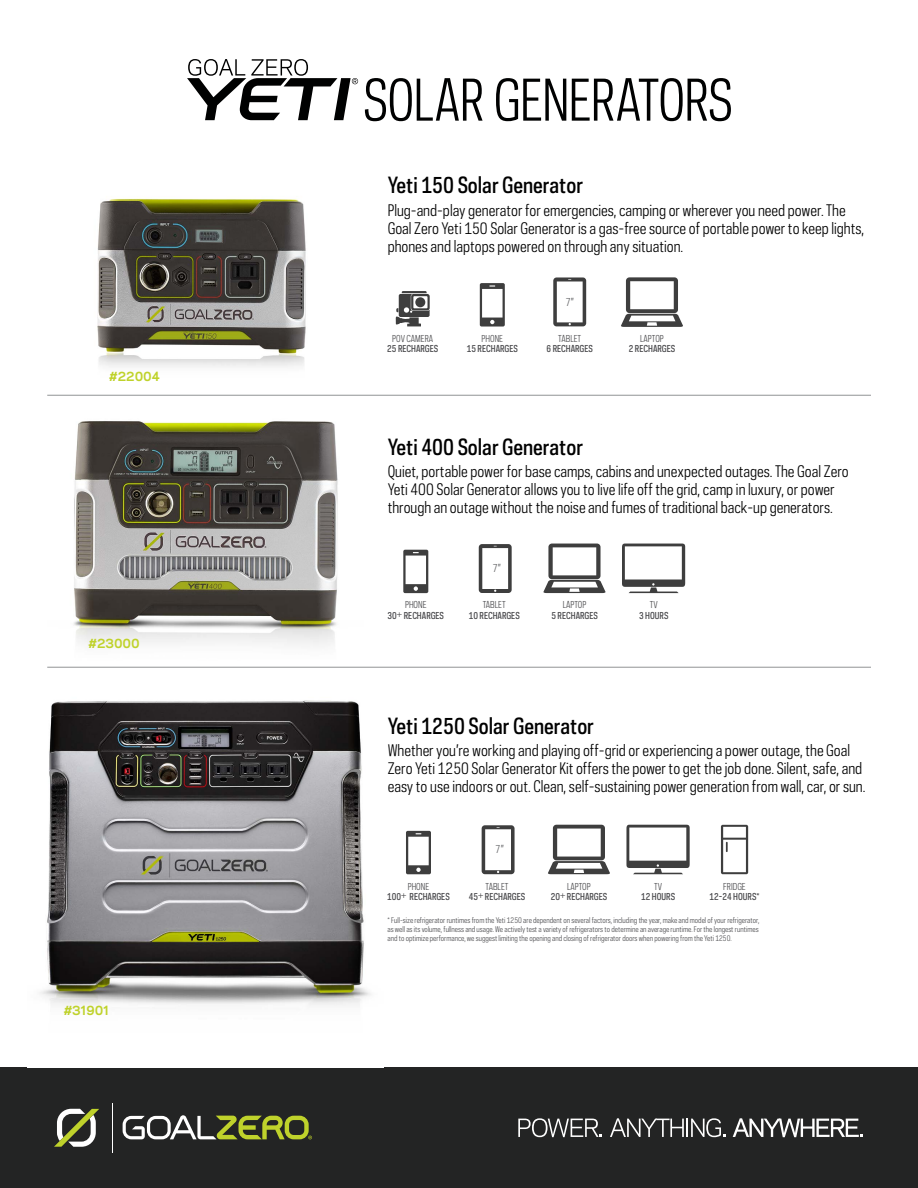
<style>
.page{position:relative;width:918px;height:1188px;background:#fff}
.page>*{position:absolute;margin:0;border:0;box-sizing:border-box;transform-origin:0 0}
.t1{font:500 21px "Galaxie Polaris Condensed";color:#000}
.t2{font:15px/18px "Galaxie Polaris Condensed";color:#000}
.t3{font:700 12px "Galaxie Polaris";color:#bfd22b}
.t4{font:10.5px "Galaxie Polaris Condensed";color:#636466}
.t5{font:500 9px/10.2px "Galaxie Polaris Condensed";color:#4a4a4d;text-align:center}
.t6{font:9px "Galaxie Polaris Condensed";color:#4a4a4d}
.t7{font:7.35px/8.7px "Galaxie Polaris Condensed";color:#4a4a4d;text-align:justify}
.s1{font-weight:400}
</style>
<div class="page">
<div style="left:0;top:1067px;width:918px;height:121px;background:#232424"></div>
<svg style="left:518px;top:1118px;width:84px;height:19px"></svg>
<svg style="left:610px;top:1118px;width:115px;height:19px"></svg>
<svg style="left:733px;top:1118px;width:129px;height:19px"></svg>
<svg style="left:54px;top:1109px;width:45px;height:38px"></svg>
<hr style="left:112px;top:1103px;width:1px;height:50px;background:#fff">
<svg style="left:123px;top:1115px;width:189px;height:24px"></svg>
<img style="left:40px;top:700px;width:331px;height:306px">
<svg style="left:406px;top:831px;width:25px;height:43px"></svg>
<svg style="left:548px;top:825px;width:62px;height:49px"></svg>
<svg style="left:626px;top:825px;width:64px;height:49px"></svg>
<svg style="left:721px;top:825px;width:27px;height:49px"></svg>
<svg style="left:482px;top:825px;width:33px;height:49px"></svg>
<img style="left:48px;top:394px;width:315px;height:273px">
<svg style="left:403px;top:550px;width:25px;height:43px"></svg>
<svg style="left:543px;top:544px;width:63px;height:49px"></svg>
<svg style="left:622px;top:544px;width:63px;height:49px"></svg>
<svg style="left:479px;top:544px;width:33px;height:49px"></svg>
<hr style="left:47px;top:667px;width:824px;height:1px;background:#919395">
<img style="left:54px;top:198px;width:303px;height:200px">
<hr style="left:47px;top:395px;width:824px;height:1px;background:#919395">
<svg style="left:396px;top:291px;width:34px;height:35px"></svg>
<svg style="left:480px;top:283px;width:25px;height:44px"></svg>
<svg style="left:621px;top:277px;width:62px;height:50px"></svg>
<svg style="left:553px;top:277px;width:33px;height:49px"></svg>
<svg style="left:187px;top:59px;width:171px;height:61px"></svg>
<svg style="left:365px;top:78px;width:118px;height:43px"></svg>
<svg style="left:496px;top:78px;width:70px;height:43px"></svg>
<svg style="left:572px;top:78px;width:159px;height:43px"></svg>
<p class="t3" style="left:109px;top:367px;width:52px">#22004</p>
<p class="t3" style="left:89px;top:634px;width:53px">#23000</p>
<p class="t3" style="left:64px;top:1001px;width:47px">#31901</p>
<h1 class="t1" style="left:388px;top:171px;width:197px">Yeti 150 Solar Generator</h1>
<p class="t2" style="left:388px;top:201px;width:478px">Plug-and-play generator for emergencies, camping or wherever you need power. The<br>Goal Zero Yeti 150 Solar Generator is a gas-free source of portable power to keep lights, phones and laptops powered on through any situation.</p>
<p class="t6" style="left:392px;top:332px;width:42px">POV CAMERA</p>
<p class="t5" style="left:387px;top:343px;width:53px">25 RECHARGES</p>
<p class="t6" style="left:482px;top:332px;width:23px">PHONE</p>
<p class="t5" style="left:467px;top:343px;width:53px">15 RECHARGES</p>
<p class="t4" style="left:565px;top:295px;width:10px">7”</p>
<p class="t6" style="left:558px;top:332px;width:24px">TABLET</p>
<p class="t5" style="left:547px;top:343px;width:48px">6 RECHARGES</p>
<p class="t6" style="left:640px;top:332px;width:25px">LAPTOP</p>
<p class="t5" style="left:629px;top:343px;width:48px">2 RECHARGES</p>
<h1 class="t1" style="left:388px;top:433px;width:197px">Yeti 400 Solar Generator</h1>
<p class="t2" style="left:388px;top:462px;width:462px">Quiet, portable power for base camps, cabins and unexpected outages. The Goal Zero<br>Yeti 400 Solar Generator allows you to live life off the grid, camp in luxury, or power through an outage without the noise and fumes of traditional back-up generators.</p>
<p class="t4" style="left:492px;top:561px;width:10px">7”</p>
<p class="t5" style="left:388px;top:600px;width:58px"><span class="s1">PHONE<br></span>30<sup>+</sup> RECHARGES</p>
<p class="t6" style="left:483px;top:599px;width:24px">TABLET</p>
<p class="t5" style="left:469px;top:610px;width:53px">10 RECHARGES</p>
<p class="t6" style="left:563px;top:599px;width:25px">LAPTOP</p>
<p class="t5" style="left:551px;top:610px;width:48px">5 RECHARGES</p>
<p class="t6" style="left:650px;top:599px;width:9px">TV</p>
<p class="t5" style="left:639px;top:610px;width:31px">3 HOURS</p>
<h1 class="t1" style="left:388px;top:711px;width:208px">Yeti 1250 Solar Generator</h1>
<p class="t2" style="left:388px;top:741px;width:479px">Whether you’re working and playing off-grid or experiencing a power outage, the Goal<br>Zero Yeti 1250 Solar Generator Kit offers the power to get the job done. Silent, safe, and easy to use indoors or out. Clean, self-sustaining power generation from wall, car, or sun.</p>
<p class="t4" style="left:495px;top:842px;width:10px">7”</p>
<p class="t5" style="left:387px;top:881px;width:64px"><span class="s1">PHONE<br></span>100<sup>+</sup> RECHARGES</p>
<p class="t6" style="left:723px;top:880px;width:24px">FRIDGE</p>
<p class="t5" style="left:469px;top:881px;width:58px"><span class="s1">TABLET<br></span>45<sup>+</sup> RECHARGES</p>
<p class="t5" style="left:551px;top:881px;width:58px"><span class="s1">LAPTOP<br></span>20<sup>+</sup> RECHARGES</p>
<p class="t6" style="left:654px;top:880px;width:9px">TV</p>
<p class="t5" style="left:709px;top:891px;width:52px">12-24 HOURS*</p>
<p class="t7" style="left:388px;top:916px;width:373px">* Full-size refrigerator runtimes from the Yeti 1250 are dependent on several factors, including the year, make and model of your refrigerator, as well as its volume, fullness and usage. We actively test a variety of refrigerators to determine an average runtime. For the longest runtimes and to optimize performance, we suggest limiting the opening and closing of refrigerator doors when powering from the Yeti 1250.</p>
<p class="t5" style="left:641px;top:891px;width:36px">12 HOURS</p>
</div>
